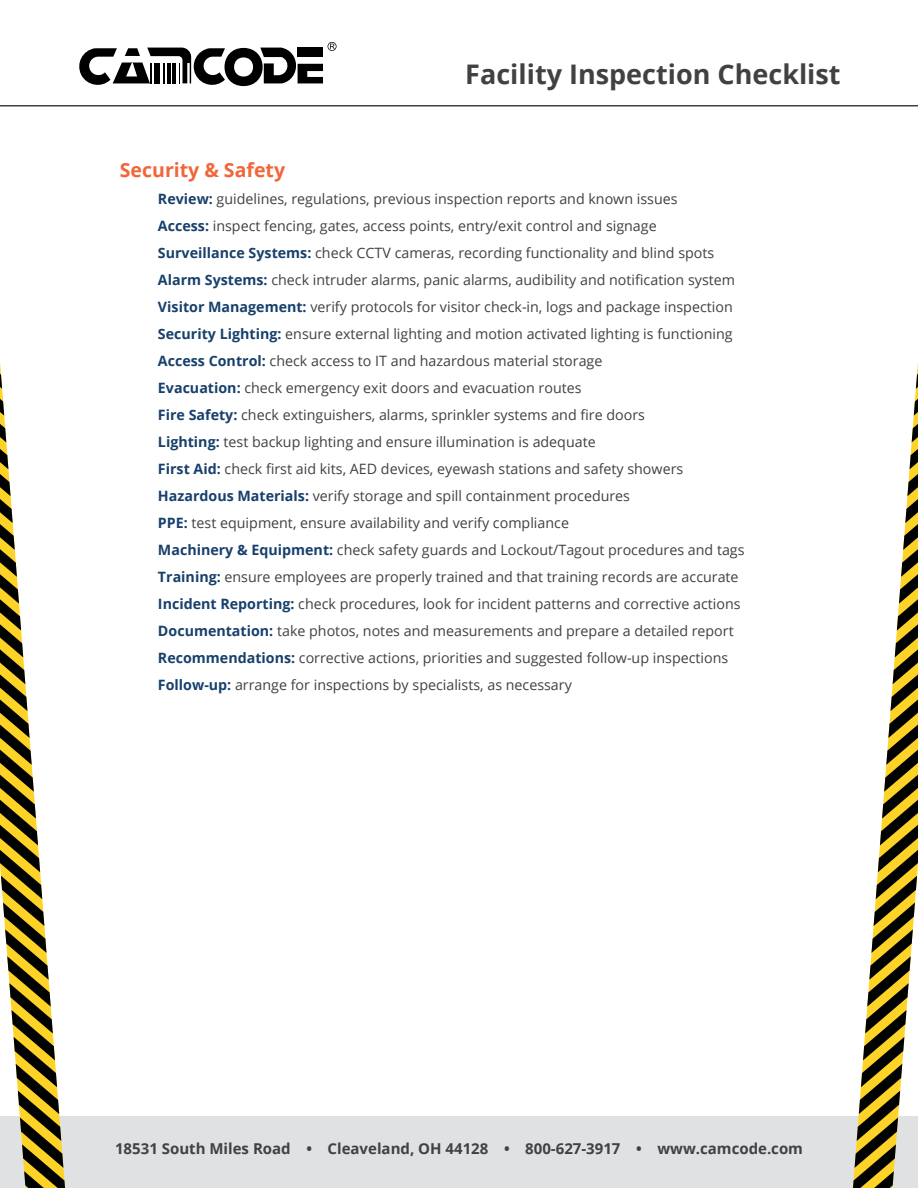
<style>
.page{position:relative;width:918px;height:1188px;background:#fff}
.page>*{position:absolute;margin:0;border:0;box-sizing:border-box;transform-origin:0 0}
.t1{font:700 27px "Open Sans";color:#414042}
.t2{font:700 19.5px "Open Sans";color:#f26539}
.t3{font:700 15px "Open Sans";color:#414042}
.t4{font:14.25px/27px "Open Sans";color:#414042}
.s1{font-weight:700;color:#17406c}
</style>
<div class="page">
<div style="left:0;top:1117px;width:918px;height:71px;background:#e0e1e2"></div>
<svg style="left:0;top:449px;width:65px;height:739px"></svg>
<svg style="left:0;top:424px;width:6px;height:18px"></svg>
<svg style="left:0;top:399px;width:4px;height:17px"></svg>
<svg style="left:0;top:374px;width:2px;height:15px"></svg>
<svg style="left:853px;top:449px;width:65px;height:739px"></svg>
<svg style="left:912px;top:424px;width:6px;height:18px"></svg>
<svg style="left:914px;top:399px;width:4px;height:17px"></svg>
<svg style="left:916px;top:374px;width:2px;height:15px"></svg>
<svg style="left:79px;top:42px;width:258px;height:44px"></svg>
<hr style="left:0;top:105px;width:918px;height:2px;background:#414042">
<h1 class="t1" style="left:465px;top:56px;width:377px">Facility Inspection Checklist</h1>
<h2 class="t2" style="left:120px;top:156px;width:167px">Security &amp; Safety</h2>
<p class="t4" style="left:158px;top:185px;width:588px"><span class="s1">Review:</span> guidelines, regulations, previous inspection reports and known issues<br><span class="s1">Access:</span> inspect fencing, gates, access points, entry/exit control and signage <span class="s1">Surveillance Systems:</span> check CCTV cameras, recording functionality and blind spots <span class="s1">Alarm Systems:</span> check intruder alarms, panic alarms, audibility and notification system <span class="s1">Visitor Management:</span> verify protocols for visitor check-in, logs and package inspection <span class="s1">Security Lighting:</span> ensure external lighting and motion activated lighting is functioning <span class="s1">Access Control:</span> check access to IT and hazardous material storage<br><span class="s1">Evacuation:</span> check emergency exit doors and evacuation routes<br><span class="s1">Fire Safety:</span> check extinguishers, alarms, sprinkler systems and fire doors<br><span class="s1">Lighting:</span> test backup lighting and ensure illumination is adequate<br><span class="s1">First Aid:</span> check first aid kits, AED devices, eyewash stations and safety showers <span class="s1">Hazardous Materials:</span> verify storage and spill containment procedures<br><span class="s1">PPE:</span> test equipment, ensure availability and verify compliance<br><span class="s1">Machinery &amp; Equipment:</span> check safety guards and Lockout/Tagout procedures and tags <span class="s1">Training:</span> ensure employees are properly trained and that training records are accurate <span class="s1">Incident Reporting:</span> check procedures, look for incident patterns and corrective actions <span class="s1">Documentation:</span> take photos, notes and measurements and prepare a detailed report <span class="s1">Recommendations:</span> corrective actions, priorities and suggested follow-up inspections <span class="s1">Follow-up:</span> arrange for inspections by specialists, as necessary</p>
<p class="t3" style="left:115px;top:1138px;width:689px">18531 South Miles Road • Cleaveland, OH 44128 • 800-627-3917 • www.camcode.com</p>
</div>
